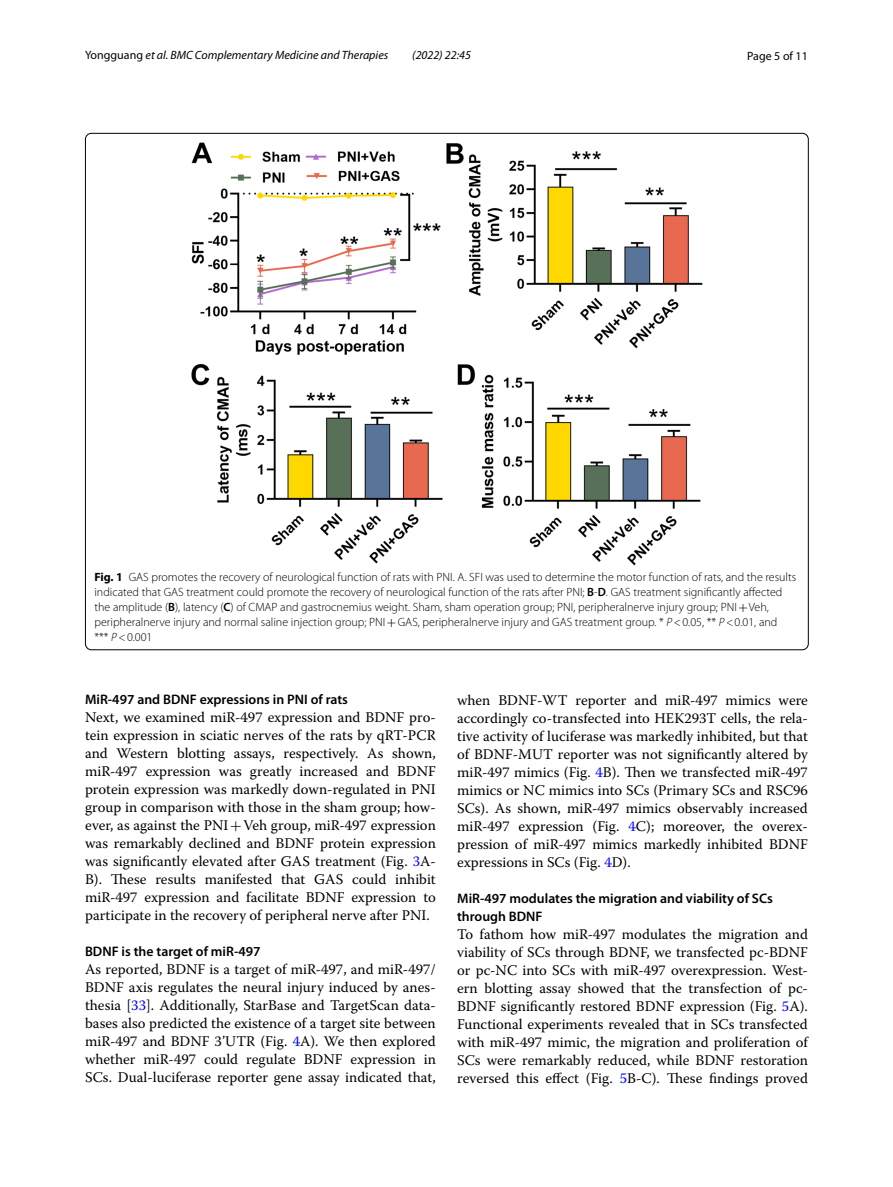
<style>
.page{position:relative;width:893px;height:1187px;background:#fff}
.page>*{position:absolute;margin:0;border:0;box-sizing:border-box;transform-origin:0 0}
.t1{font:14.7px/18px "Warnock Pro";color:#000;text-align:justify}
.t2{font:600 13.8px/18px "Myriad Pro";color:#000}
.t3{font:300 12px/15px "Myriad Pro";color:#000}
.t4{font:italic 12px "Myriad Pro";color:#000}
.t5{font:12px "Myriad Pro";color:#000}
.s1{font-style:normal}
.s2{font-weight:700}
.s3{font-weight:600}
.s4{font-family:"MTSY";font-weight:400}
.s5{font-style:italic}
.s6{font-family:"MTSY"}
.s7{color:#00f}
</style>
<div class="page">
<img style="left:192px;top:142px;width:510px;height:423px">
<p class="t4" style="left:85px;top:48px;width:305px"><span class="s1">Yongguang</span> et al. BMC Complementary Medicine and Therapies</p>
<p class="t4" style="left:412px;top:48px;width:60px">(2022) 22:45</p>
<p class="t5" style="left:747px;top:48px;width:62px">Page 5 of 11</p>
<p class="t3" style="left:94px;top:569px;width:703px"><span class="s2">Fig. 1</span> GAS promotes the recovery of neurological function of rats with PNI. A. SFI was used to determine the motor function of rats, and the results indicated that GAS treatment could promote the recovery of neurological function of the rats after PNI; <span class="s3">B</span>-<span class="s3">D</span>. GAS treatment significantly affected the amplitude (<span class="s3">B</span>), latency (<span class="s3">C</span>) of CMAP and gastrocnemius weight. Sham, sham operation group; PNI, peripheralnerve injury group; PNI<span class="s4">+</span>Veh, peripheralnerve injury and normal saline injection group; PNI<span class="s4">+</span>GAS, peripheralnerve injury and GAS treatment group. * <span class="s5">P</span>&lt;0.05, ** <span class="s5">P</span>&lt;0.01, and<br>*** <span class="s5">P</span>&lt;0.001</p>
<p class="t2" style="left:85px;top:690px;width:265px">MiR‑497 and BDNF expressions in PNI of rats</p>
<p class="t1" style="left:85px;top:708px;width:352px">Next, we examined miR-497 expression and BDNF pro&shy;tein expression in sciatic nerves of the rats by qRT-PCR and Western blotting assays, respectively. As shown, miR-497 expression was greatly increased and BDNF protein expression was markedly down-regulated in PNI group in comparison with those in the sham group; how&shy;ever, as against the PNI<span class="s6">+</span>Veh group, miR-497 expression was remarkably declined and BDNF protein expression was significantly elevated after GAS treatment (Fig. <span class="s7">3</span>A-B). These results manifested that GAS could inhibit miR-497 expression and facilitate BDNF expression to participate in the recovery of peripheral nerve after PNI.</p>
<p class="t2" style="left:85px;top:942px;width:177px">BDNF is the target of miR‑497</p>
<p class="t1" style="left:85px;top:960px;width:352px">As reported, BDNF is a target of miR-497, and miR-497/ BDNF axis regulates the neural injury induced by anes&shy;thesia [<span class="s7">33</span>]. Additionally, StarBase and TargetScan data&shy;bases also predicted the existence of a target site between miR-497 and BDNF 3’UTR (Fig. <span class="s7">4</span>A). We then explored whether miR-497 could regulate BDNF expression in SCs. Dual-luciferase reporter gene assay indicated that,</p>
<p class="t1" style="left:457px;top:690px;width:352px">when BDNF-WT reporter and miR-497 mimics were accordingly co-transfected into HEK293T cells, the rela&shy;tive activity of luciferase was markedly inhibited, but that of BDNF-MUT reporter was not significantly altered by miR-497 mimics (Fig. <span class="s7">4</span>B). Then we transfected miR-497 mimics or NC mimics into SCs (Primary SCs and RSC96<br>SCs). As shown, miR-497 mimics observably increased miR-497 expression (Fig. <span class="s7">4</span>C); moreover, the overex&shy;pression of miR-497 mimics markedly inhibited BDNF expressions in SCs (Fig. <span class="s7">4</span>D).</p>
<p class="t2" style="left:457px;top:888px;width:317px">MiR‑497 modulates the migration and viability of SCs through BDNF</p>
<p class="t1" style="left:457px;top:924px;width:352px">To fathom how miR-497 modulates the migration and viability of SCs through BDNF, we transfected pc-BDNF or pc-NC into SCs with miR-497 overexpression. West&shy;ern blotting assay showed that the transfection of pc-BDNF significantly restored BDNF expression (Fig. <span class="s7">5</span>A).<br>Functional experiments revealed that in SCs transfected with miR-497 mimic, the migration and proliferation of SCs were remarkably reduced, while BDNF restoration reversed this effect (Fig. <span class="s7">5</span>B-C). These findings proved</p>
</div>
